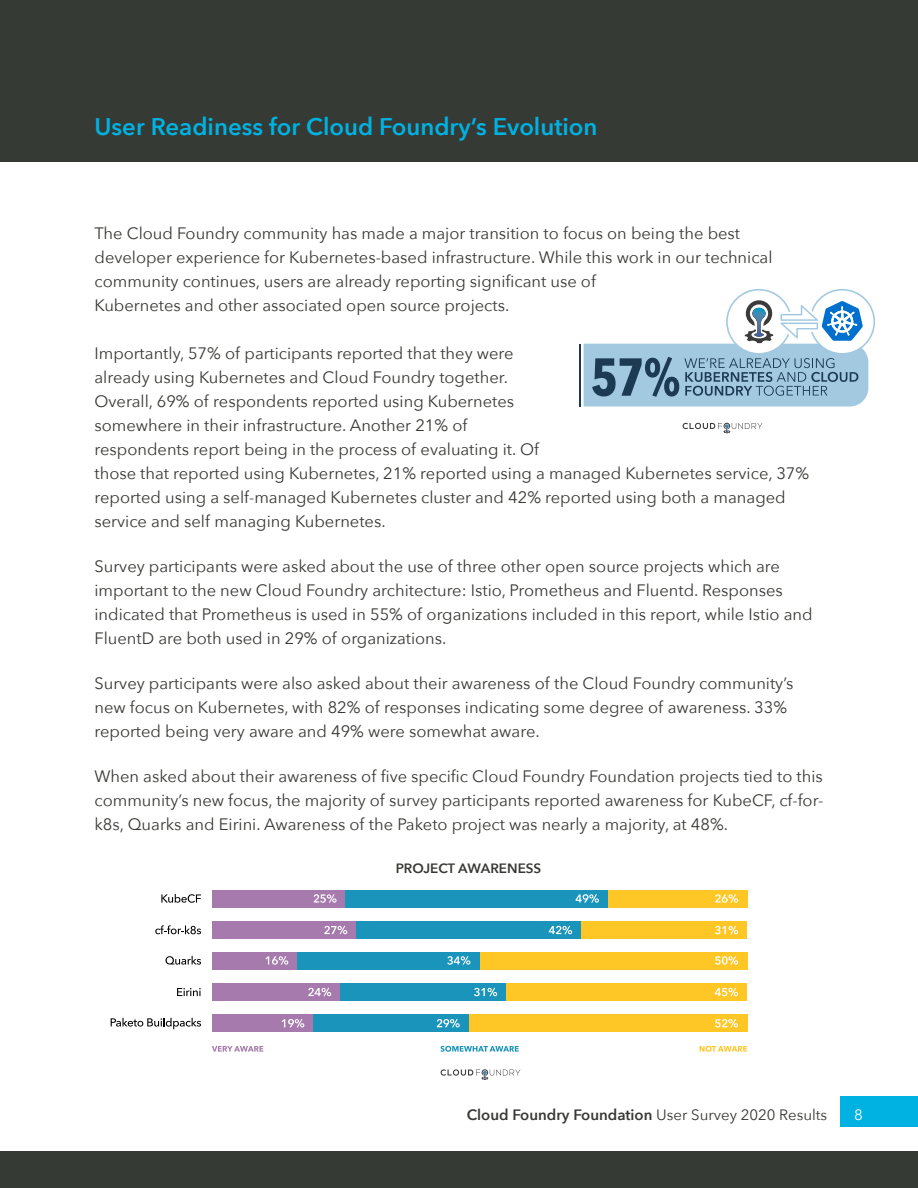
<style>
.page{position:relative;width:918px;height:1188px;background:#fff}
.page>*{position:absolute;margin:0;border:0;box-sizing:border-box;transform-origin:0 0}
.t1{font:600 24px "Avenir Next";color:#00b2e2}
.t2{font:16.5px/24px "Avenir Next";color:#383935}
.t3{font:600 15px "Avenir Next";color:#383935}
.t4{font:15px "Avenir Next";color:#fff}
.t5{font:600 13.5px "Avenir Next";color:#383935}
.s1{font-weight:400}
</style>
<div class="page">
<div style="left:0;top:0;width:918px;height:162px;background:#363a35"></div>
<div style="left:0;top:1151px;width:918px;height:37px;background:#363a35"></div>
<div style="left:840px;top:1096px;width:78px;height:31px;background:#00b2e2"></div>
<div style="left:212px;top:890px;width:134px;height:18px;background:#a67aad"></div>
<div style="left:346px;top:890px;width:262px;height:18px;background:#1a94ba"></div>
<div style="left:608px;top:890px;width:139px;height:18px;background:#ffc726"></div>
<div style="left:212px;top:921px;width:145px;height:18px;background:#a67aad"></div>
<div style="left:357px;top:921px;width:224px;height:18px;background:#1a94ba"></div>
<div style="left:581px;top:921px;width:166px;height:18px;background:#ffc726"></div>
<div style="left:212px;top:952px;width:86px;height:18px;background:#a67aad"></div>
<div style="left:298px;top:952px;width:182px;height:18px;background:#1a94ba"></div>
<div style="left:480px;top:952px;width:267px;height:18px;background:#ffc726"></div>
<div style="left:212px;top:983px;width:128px;height:18px;background:#a67aad"></div>
<div style="left:340px;top:983px;width:166px;height:18px;background:#1a94ba"></div>
<div style="left:506px;top:983px;width:241px;height:18px;background:#ffc726"></div>
<div style="left:212px;top:1014px;width:102px;height:18px;background:#a67aad"></div>
<div style="left:314px;top:1014px;width:155px;height:18px;background:#1a94ba"></div>
<div style="left:469px;top:1014px;width:278px;height:18px;background:#ffc726"></div>
<svg style="left:161px;top:894px;width:40px;height:9px"></svg>
<svg style="left:155px;top:925px;width:46px;height:9px"></svg>
<svg style="left:166px;top:956px;width:35px;height:9px"></svg>
<svg style="left:177px;top:988px;width:24px;height:8px"></svg>
<svg style="left:111px;top:1018px;width:90px;height:11px"></svg>
<svg style="left:212px;top:1046px;width:51px;height:6px"></svg>
<svg style="left:700px;top:1046px;width:47px;height:6px"></svg>
<svg style="left:440px;top:1046px;width:79px;height:6px"></svg>
<svg style="left:314px;top:894px;width:23px;height:9px"></svg>
<svg style="left:324px;top:926px;width:23px;height:8px"></svg>
<svg style="left:266px;top:956px;width:22px;height:9px"></svg>
<svg style="left:308px;top:988px;width:23px;height:8px"></svg>
<svg style="left:282px;top:1019px;width:22px;height:9px"></svg>
<svg style="left:576px;top:894px;width:23px;height:9px"></svg>
<svg style="left:549px;top:926px;width:23px;height:8px"></svg>
<svg style="left:447px;top:956px;width:23px;height:9px"></svg>
<svg style="left:474px;top:988px;width:23px;height:8px"></svg>
<svg style="left:437px;top:1019px;width:23px;height:9px"></svg>
<svg style="left:715px;top:894px;width:23px;height:9px"></svg>
<svg style="left:715px;top:926px;width:23px;height:8px"></svg>
<svg style="left:715px;top:956px;width:23px;height:9px"></svg>
<svg style="left:715px;top:988px;width:23px;height:8px"></svg>
<svg style="left:715px;top:1019px;width:23px;height:9px"></svg>
<svg style="left:441px;top:1069px;width:79px;height:11px"></svg>
<svg style="left:683px;top:423px;width:79px;height:10px"></svg>
<hr style="left:580px;top:344px;width:1px;height:63px;background:#1c3b52">
<div style="left:809px;top:289px;width:66px;height:66px;border:2px solid #a3c9e0;border-radius:50%"></div>
<svg style="left:584px;top:300px;width:284px;height:107px"></svg>
<h1 class="t1" style="left:94px;top:106px;width:505px">User Readiness for Cloud Foundry’s Evolution</h1>
<p class="t2" style="left:94px;top:221px;width:680px">The Cloud Foundry community has made a major transition to focus on being the best developer experience for Kubernetes-based infrastructure. While this work in our technical community continues, users are already reporting significant use of<br>Kubernetes and other associated open source projects.</p>
<p class="t2" style="left:94px;top:341px;width:716px">Importantly, 57% of participants reported that they were<br>already using Kubernetes and Cloud Foundry together.<br>Overall, 69% of respondents reported using Kubernetes<br>somewhere in their infrastructure. Another 21% of<br>respondents report being in the process of evaluating it. Of<br>those that reported using Kubernetes, 21% reported using a managed Kubernetes service, 37% reported using a self-managed Kubernetes cluster and 42% reported using both a managed service and self managing Kubernetes.</p>
<p class="t2" style="left:94px;top:554px;width:720px">Survey participants were asked about the use of three other open source projects which are important to the new Cloud Foundry architecture: Istio, Prometheus and Fluentd. Responses indicated that Prometheus is used in 55% of organizations included in this report, while Istio and FluentD are both used in 29% of organizations.</p>
<p class="t2" style="left:94px;top:671px;width:701px">Survey participants were also asked about their awareness of the Cloud Foundry community’s new focus on Kubernetes, with 82% of responses indicating some degree of awareness. 33% reported being very aware and 49% were somewhat aware.</p>
<p class="t2" style="left:94px;top:764px;width:731px;text-align:justify">When asked about their awareness of five specific Cloud Foundry Foundation projects tied to this community’s new focus, the majority of survey participants reported awareness for KubeCF, cf-for&shy;k8s, Quarks and Eirini. Awareness of the Paketo project was nearly a majority, at 48%.</p>
<p class="t5" style="left:396px;top:857px;width:147px">PROJECT AWARENESS</p>
<p class="t3" style="left:467px;top:1102px;width:362px">Cloud Foundry Foundation <span class="s1">User Survey 2020 Results</span></p>
<p class="t4" style="left:854px;top:1102px;width:10px">8</p>
</div>
